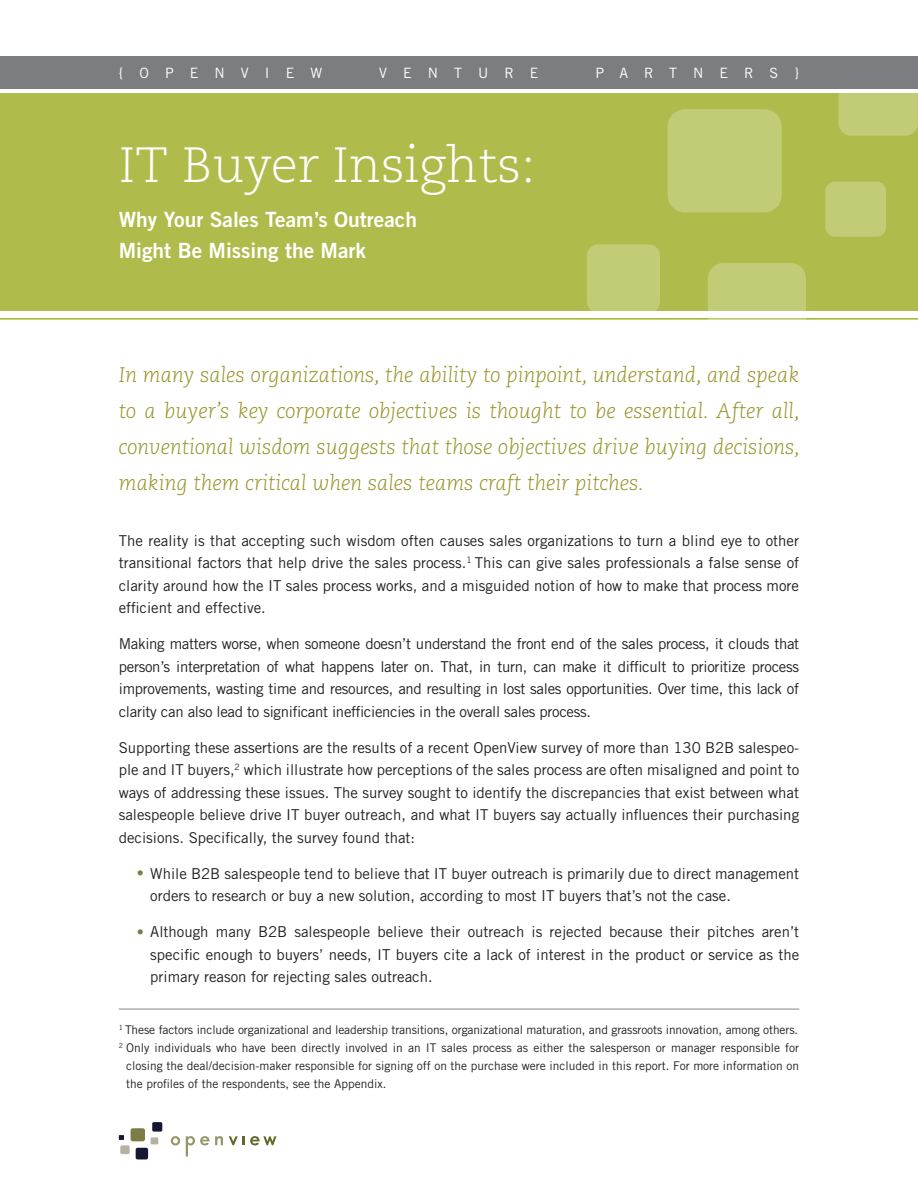
<style>
.page{position:relative;width:918px;height:1188px;background:#fff}
.page>*{position:absolute;margin:0;border:0;box-sizing:border-box;transform-origin:0 0}
.t1{font:300 49.5px "Caecilia";color:#fff}
.t2{font:italic 300 21px/36px "Caecilia";color:#959122;text-align:justify}
.t3{font:21px/31.5px "Trade Gothic Bold Two";color:#fff}
.t4{font:15px/22.5px "Trade Gothic";color:#231f20;text-align:justify}
.t5{font:14.25px "Trade Gothic";letter-spacing:1.125em;color:#fff}
.t6{font:12px "Trade Gothic";color:#231f20}
.s1{font-size:14.25px;color:#7d7c47}
</style>
<div class="page">
<div style="left:0;top:93px;width:918px;height:218px;background:#afbb4b"></div>
<hr style="left:0;top:318px;width:918px;height:2px;background:#a2b125">
<div style="left:668px;top:109px;width:114px;height:104px;background:#c2cb76;border-radius:18px"></div>
<div style="left:825px;top:182px;width:61px;height:55px;background:#c2cb76;border-radius:9px"></div>
<svg style="left:838px;top:61px;width:80px;height:75px;background:#c7cf81"></svg>
<svg style="left:708px;top:263px;width:98px;height:92px;fill:#c2cb76"></svg>
<div style="left:587px;top:244px;width:73px;height:69px;background:#c2cb76;border-radius:12px"></div>
<hr style="left:119px;top:1009px;width:680px;height:1px;background:#848689">
<div style="left:131px;top:1128px;width:14px;height:13px;background:#7d7c47;border-radius:2px"></div>
<div style="left:151px;top:1137px;width:7px;height:7px;background:#b8b1a3"></div>
<div style="left:152px;top:1122px;width:10px;height:10px;background:#161735;border-radius:2px"></div>
<svg style="left:119px;top:1135px;width:5px;height:5px"></svg>
<div style="left:136px;top:1148px;width:12px;height:11px;background:#161735;border-radius:2px"></div>
<div style="left:120px;top:1145px;width:10px;height:9px;background:#b8b1a3"></div>
<svg style="left:171px;top:1136px;width:9px;height:9px"></svg>
<svg style="left:186px;top:1136px;width:37px;height:20px"></svg>
<svg style="left:229px;top:1136px;width:47px;height:9px"></svg>
<div style="left:0;top:56px;width:918px;height:33px;background:#7b7d80"></div>
<p class="t5" style="left:119px;top:64px;width:205px">{OPENVIEW</p>
<p class="t5" style="left:379px;top:64px;width:161px">VENTURE</p>
<p class="t5" style="left:595px;top:64px;width:205px">PARTNERS}</p>
<h1 class="t1" style="left:119px;top:137px;width:418px">IT Buyer Insights:</h1>
<h2 class="t3" style="left:119px;top:203px;width:300px">Why Your Sales Team’s Outreach<br>Might Be Missing the Mark</h2>
<p class="t2" style="left:119px;top:357px;width:683px">In many sales organizations, the ability to pinpoint, understand, and speak to a buyer’s key corporate objectives is thought to be essential. After all, conventional wisdom suggests that those objectives drive buying decisions, making them critical when sales teams craft their pitches.</p>
<p class="t4" style="left:119px;top:529px;width:682px">The reality is that accepting such wisdom often causes sales organizations to turn a blind eye to other transitional factors that help drive the sales process.<sup>1</sup> This can give sales professionals a false sense of clarity around how the IT sales process works, and a misguided notion of how to make that process more efficient and effective.</p>
<p class="t4" style="left:119px;top:632px;width:682px">Making matters worse, when someone doesn’t understand the front end of the sales process, it clouds that person’s interpretation of what happens later on. That, in turn, can make it difficult to prioritize process improvements, wasting time and resources, and resulting in lost sales opportunities. Over time, this lack of clarity can also lead to significant inefficiencies in the overall sales process.</p>
<p class="t4" style="left:119px;top:736px;width:682px">Supporting these assertions are the results of a recent OpenView survey of more than 130 B2B salespeo&shy;ple and IT buyers,<sup>2</sup> which illustrate how perceptions of the sales process are often misaligned and point to ways of addressing these issues. The survey sought to identify the discrepancies that exist between what salespeople believe drive IT buyer outreach, and what IT buyers say actually influences their purchasing decisions. Specifically, the survey found that:</p>
<p class="t4" style="left:150px;top:862px;width:650px;text-indent:-14px"><span class="s1">•</span> While B2B salespeople tend to believe that IT buyer outreach is primarily due to direct management orders to research or buy a new solution, according to most IT buyers that’s not the case.</p>
<p class="t4" style="left:150px;top:920px;width:650px;text-indent:-14px"><span class="s1">•</span> Although many B2B salespeople believe their outreach is rejected because their pitches aren’t specific enough to buyers’ needs, IT buyers cite a lack of interest in the product or service as the primary reason for rejecting sales outreach.</p>
<p class="t6" style="left:119px;top:1022px;width:681px"><sup>1</sup> These factors include organizational and leadership transitions, organizational maturation, and grassroots innovation, among others.</p>
<p class="t6" style="left:119px;top:1040px;width:682px"><sup>2</sup> Only individuals who have been directly involved in an IT sales process as either the salesperson or manager responsible for</p>
<p class="t6" style="left:126px;top:1058px;width:674px">closing the deal/decision-maker responsible for signing off on the purchase were included in this report. For more information on</p>
<p class="t6" style="left:126px;top:1076px;width:262px">the profiles of the respondents, see the Appendix.</p>
</div>
